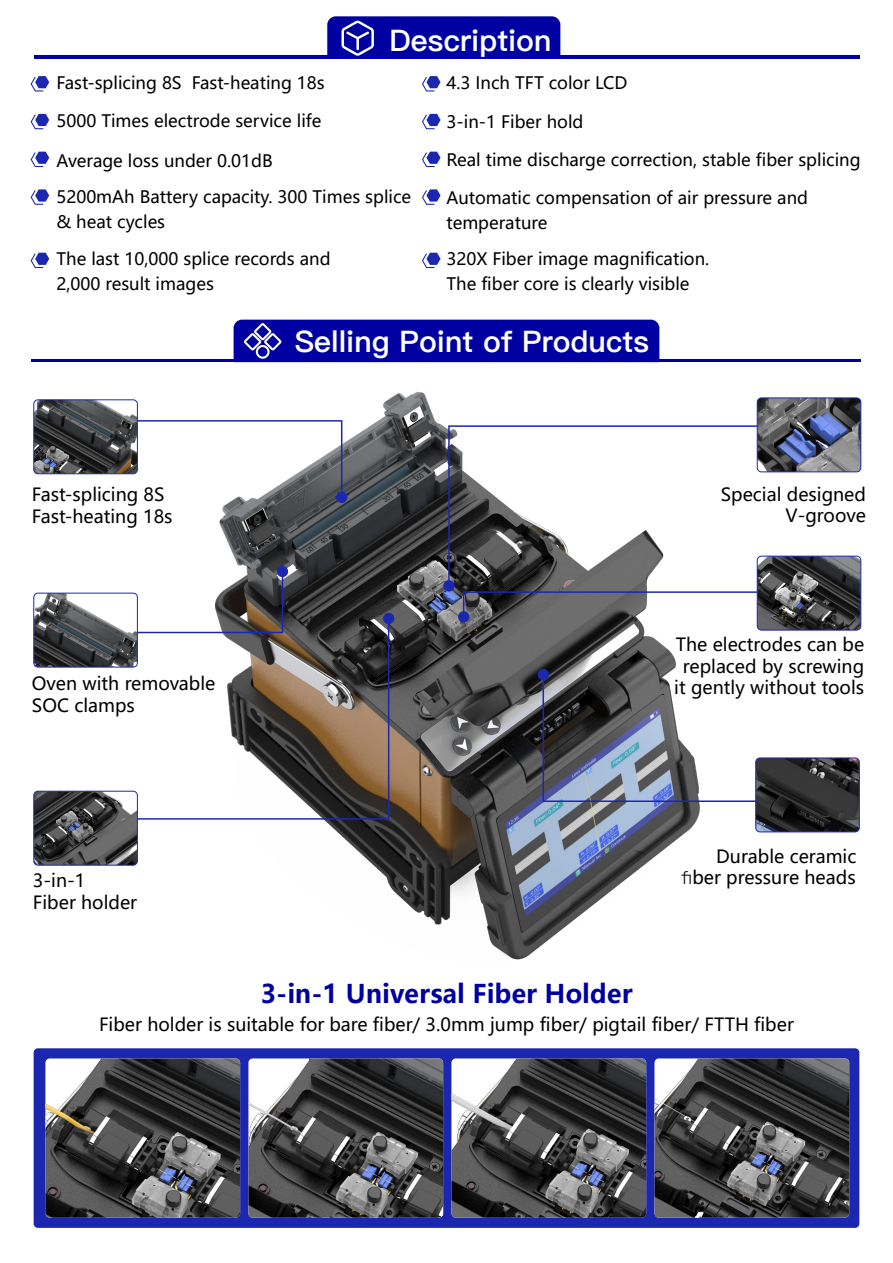
<style>
.page{position:relative;width:893px;height:1263px;background:#fff}
.page>*{position:absolute;margin:0;border:0;box-sizing:border-box;transform-origin:0 0}
.t1{font:29.7px "Ping Fang SC Heavy";color:#fff}
.t2{font:700 25.5px "Microsoft Ya Hei";color:#0000a2}
.t3{font:18px/21.6px "Microsoft Ya Hei";color:#000}
.t4{font:16.95px/25.5px "Microsoft Ya Hei";color:#000}
.s1{font-family:"Ping Fang SC Regular"}
</style>
<div class="page">
<hr style="left:34px;top:56px;width:825px;height:3px;background:#0000a2">
<svg style="left:327px;top:16px;width:233px;height:40px"></svg>
<hr style="left:32px;top:359px;width:829px;height:3px;background:#0000a2">
<div style="left:234px;top:320px;width:425px;height:39px;background:#0000a2"></div>
<svg style="left:30px;top:76px;width:19px;height:16px"></svg>
<svg style="left:30px;top:113px;width:19px;height:17px"></svg>
<svg style="left:422px;top:76px;width:19px;height:16px"></svg>
<svg style="left:422px;top:151px;width:19px;height:16px"></svg>
<svg style="left:422px;top:189px;width:19px;height:16px"></svg>
<svg style="left:422px;top:252px;width:19px;height:17px"></svg>
<svg style="left:422px;top:113px;width:19px;height:17px"></svg>
<svg style="left:30px;top:151px;width:19px;height:16px"></svg>
<svg style="left:30px;top:189px;width:19px;height:16px"></svg>
<svg style="left:30px;top:252px;width:19px;height:17px"></svg>
<img style="left:106px;top:391px;width:653px;height:569px">
<svg style="left:447px;top:425px;width:312px;height:163px"></svg>
<div style="left:443px;top:580px;width:12px;height:11px;background:#1c27b0;border-radius:50%"></div>
<svg style="left:462px;top:591px;width:295px;height:28px"></svg>
<div style="left:458px;top:611px;width:11px;height:11px;background:#1c27b0;border-radius:50%"></div>
<svg style="left:134px;top:617px;width:256px;height:203px"></svg>
<div style="left:383px;top:613px;width:11px;height:11px;background:#1c27b0;border-radius:50%"></div>
<svg style="left:542px;top:673px;width:218px;height:130px"></svg>
<div style="left:538px;top:669px;width:11px;height:11px;background:#1c27b0;border-radius:50%"></div>
<svg style="left:136px;top:570px;width:148px;height:64px"></svg>
<div style="left:277px;top:566px;width:11px;height:11px;background:#1c27b0;border-radius:50%"></div>
<svg style="left:133px;top:419px;width:210px;height:80px"></svg>
<div style="left:336px;top:492px;width:11px;height:11px;background:#1c27b0;border-radius:50%"></div>
<div style="left:34px;top:1048px;width:825px;height:180px;background:#1c27b0;border-radius:4px"></div>
<img style="left:45px;top:1058px;width:195px;height:160px">
<img style="left:248px;top:1058px;width:195px;height:160px">
<img style="left:451px;top:1058px;width:195px;height:160px">
<img style="left:654px;top:1058px;width:195px;height:160px">
<img style="left:34px;top:593px;width:103px;height:74px">
<div style="left:34px;top:593px;width:104px;height:74px;border:1px solid #1c27b0;border-radius:4px"></div>
<img style="left:34px;top:400px;width:103px;height:74px">
<div style="left:34px;top:400px;width:104px;height:74px;border:1px solid #1c27b0;border-radius:4px"></div>
<img style="left:757px;top:556px;width:104px;height:74px">
<div style="left:757px;top:556px;width:104px;height:74px;border:1px solid #1c27b0;border-radius:4px"></div>
<img style="left:34px;top:791px;width:103px;height:74px">
<div style="left:34px;top:791px;width:104px;height:74px;border:1px solid #1c27b0;border-radius:4px"></div>
<img style="left:757px;top:398px;width:104px;height:74px">
<div style="left:757px;top:398px;width:104px;height:74px;border:1px solid #1c27b0;border-radius:4px"></div>
<img style="left:756px;top:758px;width:103px;height:74px">
<div style="left:755px;top:758px;width:104px;height:74px;border:1px solid #1c27b0;border-radius:4px"></div>
<p class="t4" style="left:56px;top:70px;width:270px">Fast-splicing 8S Fast-heating 18s</p>
<p class="t4" style="left:56px;top:108px;width:266px">5000 Times electrode service life</p>
<p class="t4" style="left:56px;top:147px;width:218px">Average loss under 0.01dB</p>
<h1 class="t1" style="left:389px;top:23px;width:163px">Description</h1>
<p class="t4" style="left:446px;top:70px;width:182px">4.3 Inch TFT color LCD</p>
<p class="t4" style="left:446px;top:109px;width:138px">3-in-1 Fiber hold</p>
<p class="t4" style="left:446px;top:147px;width:416px">Real time discharge correction, stable fiber splicing</p>
<p class="t4" style="left:56px;top:183px;width:356px">5200mAh Battery capacity. 300 Times splice &amp; heat cycles</p>
<p class="t4" style="left:56px;top:245px;width:276px">The last 10,000 splice records and<br>2,000 result images</p>
<p class="t4" style="left:446px;top:185px;width:363px">Automatic compensation of air pressure and temperature</p>
<p class="t4" style="left:446px;top:246px;width:264px">320X Fiber image magnification.<br>The fiber core is clearly visible</p>
<p class="t3" style="left:32px;top:483px;width:142px">Fast-splicing 8S<br>Fast-heating 18s</p>
<p class="t3" style="left:32px;top:672px;width:185px">Oven with removable<br>SOC clamps</p>
<p class="t3" style="left:33px;top:869px;width:106px">3-in-1<br>Fiber holder</p>
<h1 class="t1" style="left:295px;top:323px;width:356px">Selling Point of Products</h1>
<p class="t3" style="left:721px;top:483px;width:147px;text-align:right">Special designed<br>V-groove</p>
<p class="t3" style="left:674px;top:633px;width:191px;text-align:center">The electrodes can be replaced by screwing it gently without tools</p>
<p class="t3" style="left:682px;top:846px;width:176px;line-height:20.7px;text-align:right">Durable ceramic <span class="s1">fi</span>ber pressure heads</p>
<h2 class="t2" style="left:260px;top:976px;width:374px">3-in-1 Universal Fiber Holder</h2>
<p class="t3" style="left:99px;top:1013px;width:696px">Fiber holder is suitable for bare fiber/ 3.0mm jump fiber/ pigtail fiber/ FTTH fiber</p>
</div>
